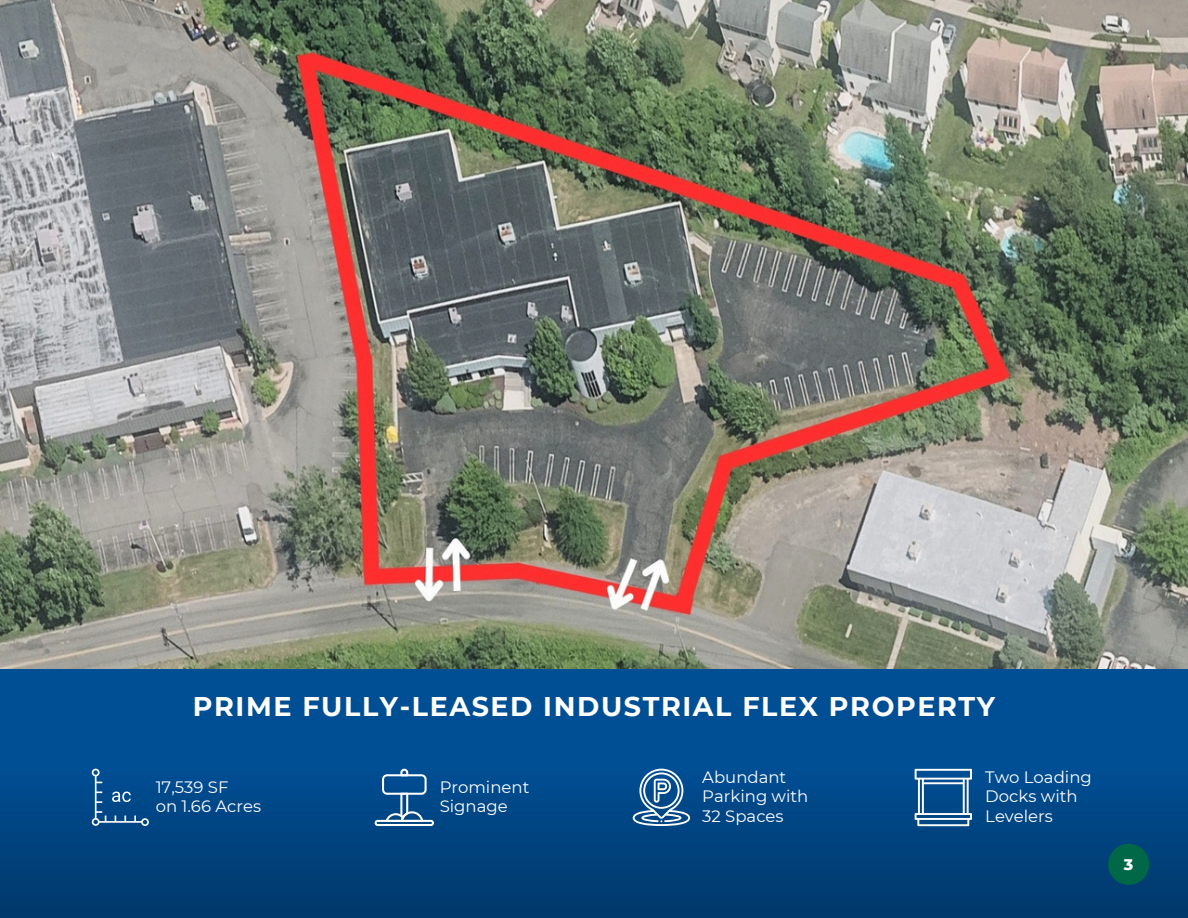
<style>
.page{position:relative;width:1188px;height:918px;background:#fff}
.page>*{position:absolute;margin:0;border:0;box-sizing:border-box;transform-origin:0 0}
.t1{font:700 27px "Montserrat";letter-spacing:.06em;color:#fff}
.t2{font:16.5px/19.2px "Montserrat";color:#fff}
.t3{font:800 15.75px "Montserrat";color:#fff}
</style>
<div class="page">
<img style="left:0;top:0;width:1188px;height:918px">
<div style="left:1108px;top:844px;width:41px;height:41px;background:#006747;border-radius:50%"></div>
<svg style="left:92px;top:769px;width:57px;height:57px;background:#1e5e98"></svg>
<svg style="left:633px;top:769px;width:57px;height:57px"></svg>
<svg style="left:375px;top:769px;width:59px;height:57px;background:#336ea2"></svg>
<svg style="left:915px;top:769px;width:57px;height:57px"></svg>
<p class="t1" style="left:193px;top:690px;width:804px">PRIME FULLY-LEASED INDUSTRIAL FLEX PROPERTY</p>
<p class="t2" style="left:156px;top:777px;width:107px">17,539 SF<br>on 1.66 Acres</p>
<p class="t2" style="left:702px;top:768px;width:108px">Abundant<br>Parking with<br>32 Spaces</p>
<p class="t2" style="left:440px;top:777px;width:91px">Prominent</p>
<p class="t2" style="left:440px;top:796px;width:70px">Signage</p>
<p class="t2" style="left:985px;top:768px;width:108px">Two Loading<br>Docks with</p>
<p class="t2" style="left:985px;top:806px;width:69px">Levelers</p>
<p class="t3" style="left:1124px;top:854px;width:11px">3</p>
</div>
